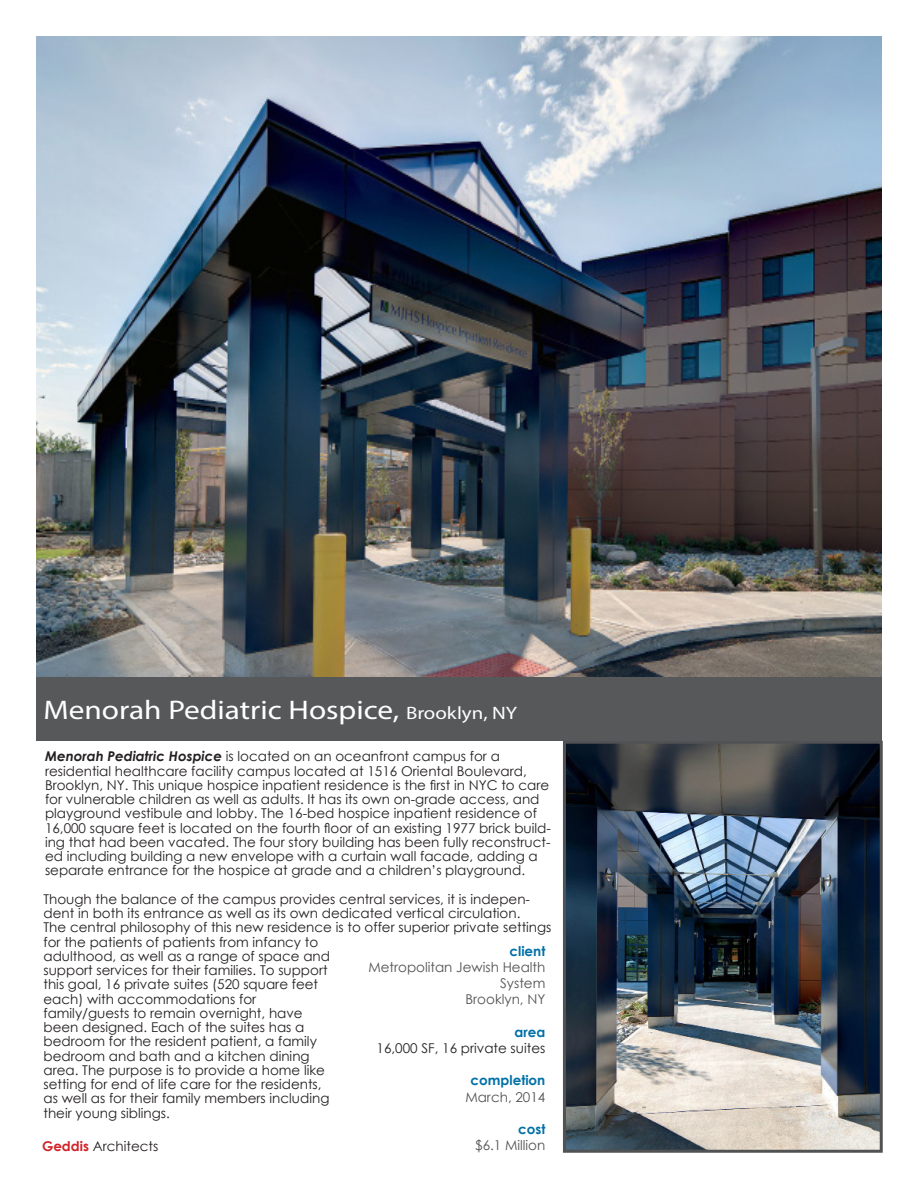
<style>
.page{position:relative;width:918px;height:1188px;background:#fff}
.page>*{position:absolute;margin:0;border:0;box-sizing:border-box;transform-origin:0 0}
.large_project_headin{font:27px "Myriad Pro";color:#fff;scale:1.16 1}
.description_of_proje{font:13.5px/14.2px "Century Gothic";color:#231f20}
.description_of_proje-2{font:13.5px/16.2px "Century Gothic";color:#515254;text-align:right}
.description_of_proje-3{font:700 13.5px/16.2px "Century Gothic";color:#0070a7;text-align:center}
.s1{font-size:18px}
.s2{font-weight:700;font-style:italic}
.s3{font-weight:400;color:#515254}
.s4{font-weight:700;color:#d1232a}
</style>
<div class="page">
<img style="left:567px;top:745px;width:312px;height:404px">
<div style="left:563px;top:741px;width:320px;height:412px;border:3px solid #515254"></div>
<img style="left:36px;top:36px;width:846px;height:641px">
<div style="left:36px;top:677px;width:846px;height:64px;background:#57585a"></div>
<p class="large_project_headin" style="left:44px;top:694px;width:410px">Menorah Pediatric Hospice, <span class="s1">Brooklyn, NY</span></p>
<p class="description_of_proje" style="left:45px;top:749px;width:507px"><span class="s2">Menorah Pediatric Hospice</span> is located on an oceanfront campus for a residential healthcare facility campus located at 1516 Oriental Boulevard, Brooklyn, NY. This unique hospice inpatient residence is the first in NYC to care for vulnerable children as well as adults. It has its own on-grade access, and playground vestibule and lobby. The 16-bed hospice inpatient residence of 16,000 square feet is located on the fourth floor of an existing 1977 brick build&shy;ing that had been vacated. The four story building has been fully reconstruct&shy;ed including building a new envelope with a curtain wall facade, adding a separate entrance for the hospice at grade and a children’s playground.</p>
<p class="description_of_proje" style="left:44px;top:892px;width:488px">Though the balance of the campus provides central services, it is indepen&shy;dent in both its entrance as well as its own dedicated vertical circulation.</p>
<p class="description_of_proje" style="left:44px;top:920px;width:510px">The central philosophy of this new residence is to offer superior private settings for the patients of patients from infancy to<br>adulthood, as well as a range of space and<br>support services for their families. To support<br>this goal, 16 private suites (520 square feet<br>each) with accommodations for</p>
<p class="description_of_proje" style="left:44px;top:1006px;width:287px">family/guests to remain overnight, have been designed. Each of the suites has a bedroom for the resident patient, a family bedroom and bath and a kitchen dining area. The purpose is to provide a home like setting for end of life care for the residents, as well as for their family members including their young siblings.</p>
<p class="description_of_proje-3" style="left:509px;top:942px;width:37px">client</p>
<p class="description_of_proje-2" style="left:368px;top:959px;width:179px">Metropolitan Jewish Health<br>System<br>Brooklyn, NY</p>
<p class="description_of_proje-3" style="left:515px;top:1023px;width:32px">area</p>
<p class="description_of_proje" style="left:377px;top:1041px;width:170px">16,000 SF, 16 private suites</p>
<p class="description_of_proje-3" style="left:465px;top:1072px;width:82px">completion<br><span class="s3">March, 2014</span></p>
<p class="description_of_proje-3" style="left:518px;top:1120px;width:29px">cost</p>
<p class="description_of_proje" style="left:42px;top:1139px;width:118px"><span class="s4">Geddis</span> Architects</p>
<p class="description_of_proje-2" style="left:475px;top:1137px;width:72px">$6.1 Million</p>
</div>
